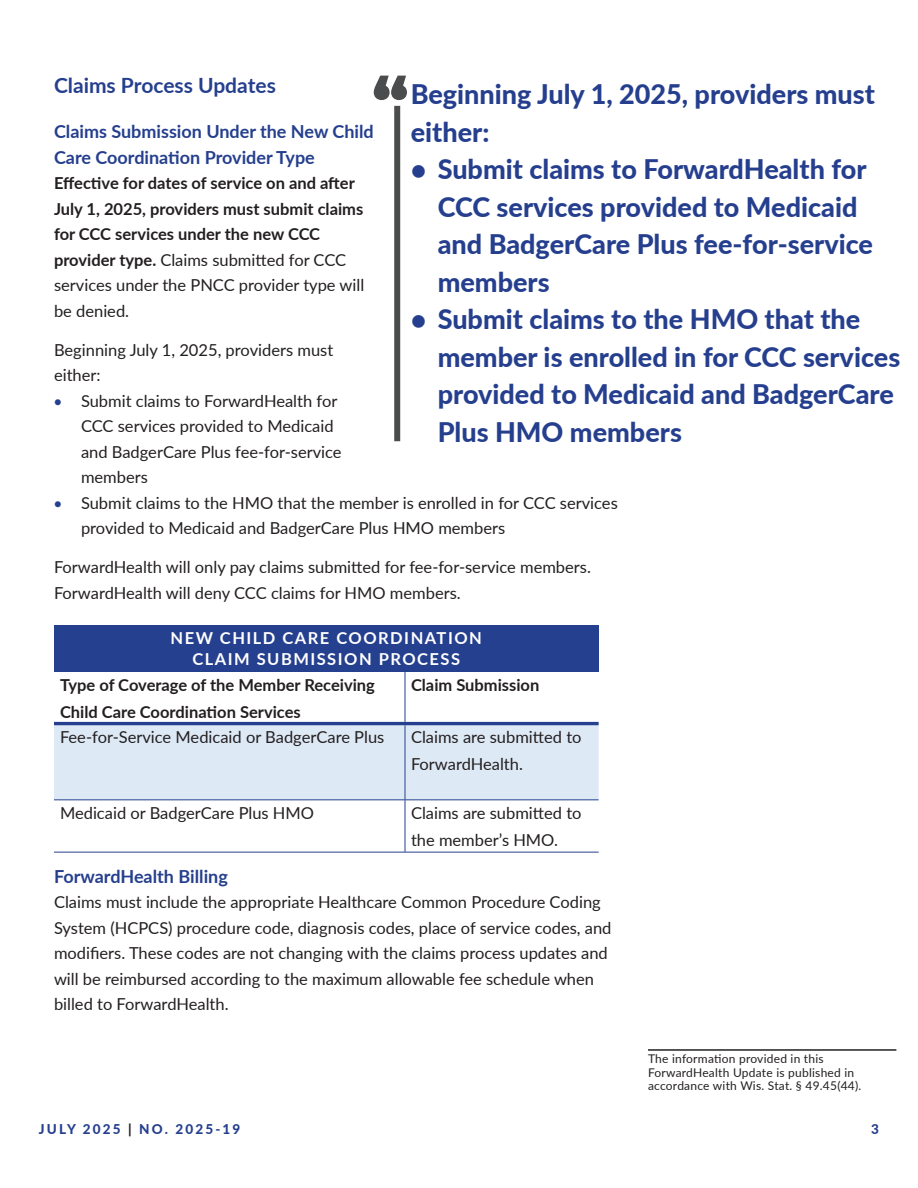
<style>
.page{position:relative;width:918px;height:1188px;background:#fff}
.page>*{position:absolute;margin:0;border:0;box-sizing:border-box;transform-origin:0 0}
.t1{font:800 27px/37.5px "Lato";color:#253f8e}
.t2{font:700 21px "Lato";color:#253f8e}
.t3{font:700 18px/25.5px "Lato";color:#253f8e}
.t4{font:16.5px/25.5px "Lato";color:#231f20}
.t5{font:700 16.5px/25.5px "Lato";color:#231f20}
.t6{font:700 16.5px/21px "Lato";letter-spacing:.09em;color:#fff;text-align:center}
.t7{font:800 13.5px "Lato";letter-spacing:.16em;color:#253f8e}
.t8{font:12px/13.5px "Lato";letter-spacing:.02em;color:#231f20}
.s1{font-weight:400}
.s2{color:#25408f}
.s3{color:#231f20}
</style>
<div class="page">
<hr style="left:648px;top:1049px;width:248px;height:2px;background:#231f20">
<div style="left:54px;top:625px;width:545px;height:46px;background:#25408f"></div>
<div style="left:54px;top:725px;width:545px;height:74px;background:#dee9f6"></div>
<hr style="left:405px;top:671px;width:1px;height:51px;background:#25408f">
<hr style="left:405px;top:725px;width:1px;height:74px;background:#25408f">
<hr style="left:54px;top:722px;width:351px;height:3px;background:#25408f">
<hr style="left:405px;top:722px;width:194px;height:3px;background:#25408f">
<hr style="left:54px;top:799px;width:351px;height:1px;background:#25408f">
<hr style="left:405px;top:799px;width:194px;height:1px;background:#25408f">
<hr style="left:54px;top:852px;width:351px;height:1px;background:#25408f">
<hr style="left:405px;top:852px;width:194px;height:1px;background:#25408f">
<hr style="left:405px;top:800px;width:1px;height:52px;background:#25408f">
<div style="left:394px;top:106px;width:6px;height:335px;background:#4b4c4d"></div>
<svg style="left:374px;top:76px;width:33px;height:24px"></svg>
<p class="t2" style="left:54px;top:69px;width:223px">Claims Process Updates</p>
<p class="t3" style="left:54px;top:118px;width:321px">Claims Submission Under the New Child<br>Care Coordination Provider Type</p>
<p class="t5" style="left:54px;top:170px;width:312px">Effective for dates of service on and after July 1, 2025, providers must submit claims for CCC services under the new CCC provider type. <span class="s1">Claims submitted for CCC services under the PNCC provider type will be denied.</span></p>
<p class="t4" style="left:54px;top:336px;width:281px">Beginning July 1, 2025, providers must either:</p>
<p class="t4" style="left:81px;top:387px;width:262px;text-indent:-27px"><span class="s2">•</span> Submit claims to ForwardHealth for<br>CCC services provided to Medicaid and BadgerCare Plus fee-for-service members</p>
<p class="t4" style="left:81px;top:489px;width:538px;text-indent:-27px"><span class="s2">•</span> Submit claims to the HMO that the member is enrolled in for CCC services provided to Medicaid and BadgerCare Plus HMO members</p>
<p class="t4" style="left:54px;top:554px;width:538px">ForwardHealth will only pay claims submitted for fee-for-service members.<br>ForwardHealth will deny CCC claims for HMO members.</p>
<p class="t6" style="left:171px;top:627px;width:313px">NEW CHILD CARE COORDINATION<br>CLAIM SUBMISSION PROCESS</p>
<p class="t5" style="left:60px;top:670px;width:317px;line-height:27px">Type of Coverage of the Member Receiving<br>Child Care Coordination Services</p>
<p class="t5" style="left:411px;top:671px;width:130px">Claim Submission</p>
<p class="t4" style="left:60px;top:723px;width:326px">Fee-for-Service Medicaid or BadgerCare Plus</p>
<p class="t4" style="left:411px;top:723px;width:172px;line-height:27px">Claims are submitted to<br>ForwardHealth.</p>
<p class="t4" style="left:60px;top:800px;width:256px">Medicaid or BadgerCare Plus HMO</p>
<p class="t4" style="left:411px;top:799px;width:172px;line-height:27px">Claims are submitted to the member’s HMO.</p>
<p class="t3" style="left:54px;top:863px;width:175px">ForwardHealth Billing</p>
<p class="t4" style="left:54px;top:889px;width:559px">Claims must include the appropriate Healthcare Common Procedure Coding System (HCPCS) procedure code, diagnosis codes, place of service codes, and modifiers. These codes are not changing with the claims process updates and will be reimbursed according to the maximum allowable fee schedule when billed to ForwardHealth.</p>
<h1 class="t1" style="left:411px;top:74px;width:466px">Beginning July 1, 2025, providers must either:</h1>
<h1 class="t1" style="left:438px;top:149px;width:437px;text-indent:-27px">• Submit claims to ForwardHealth for<br>CCC services provided to Medicaid and BadgerCare Plus fee-for-service members</h1>
<h1 class="t1" style="left:438px;top:299px;width:464px;text-indent:-27px">• Submit claims to the HMO that the member is enrolled in for CCC services provided to Medicaid and BadgerCare<br>Plus HMO members</h1>
<p class="t8" style="left:648px;top:1052px;width:215px">The information provided in this<br>ForwardHealth Update is published in accordance with Wis. Stat. § 49.45(44).</p>
<p class="t7" style="left:39px;top:1119px;width:203px">JULY 2025 <span class="s3">|</span> NO. 2025-19</p>
<p class="t7" style="left:871px;top:1119px;width:9px">3</p>
</div>
